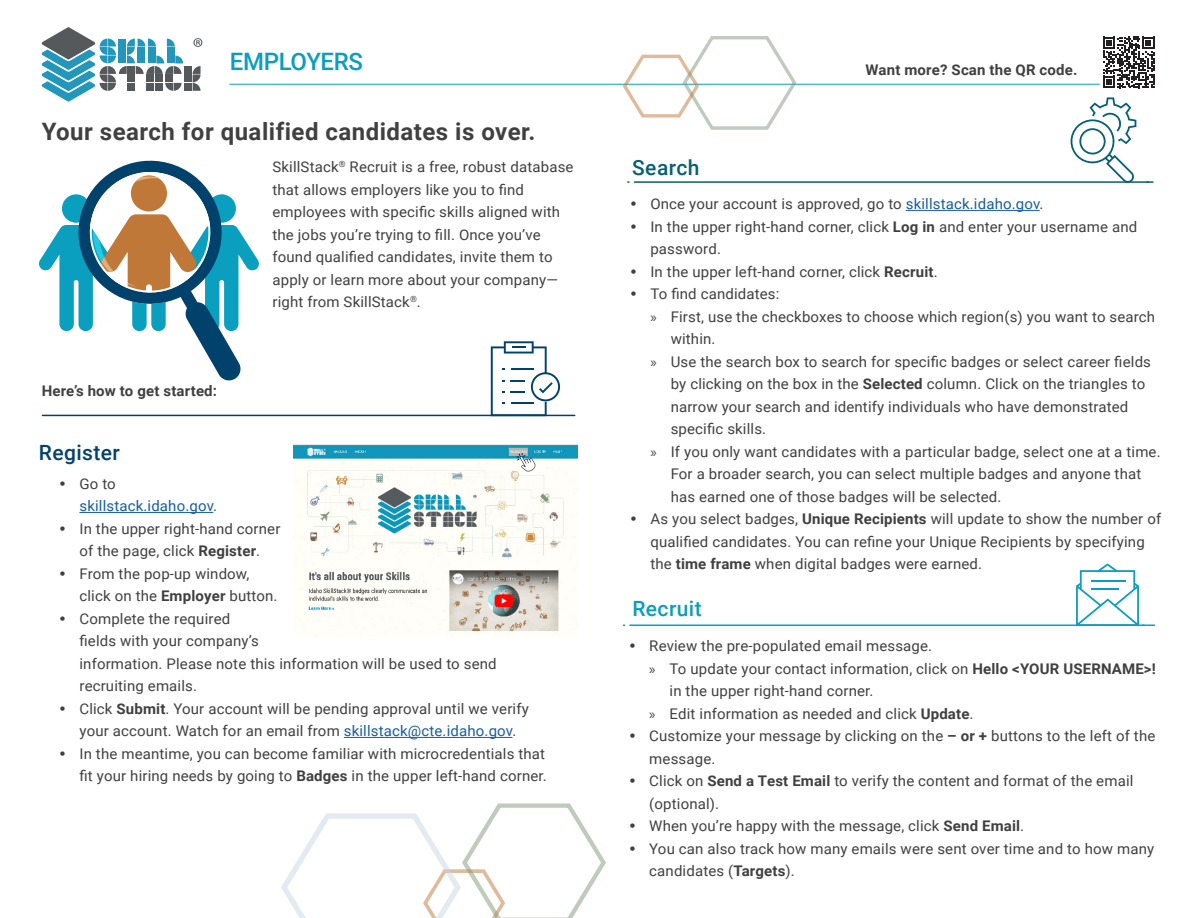
<style>
.page{position:relative;width:1188px;height:918px;background:#fff}
.page>*{position:absolute;margin:0;border:0;box-sizing:border-box;transform-origin:0 0}
.Header_1{font:700 24px "Roboto";letter-spacing:.02em;color:#404040}
.Audience-Title{font:500 24px "Roboto";letter-spacing:-.015em;color:#0a9ebf}
.Header_3{font:500 21px "Roboto";letter-spacing:.02em;color:#00426b}
.Header_3-2{font:500 21px "Roboto";letter-spacing:.02em;color:#0a9ebf}
.Header_3-3{font:500 21px "Roboto";letter-spacing:.02em;color:#065f73}
.Body_Copy{font:14.7px/22.5px "Roboto";letter-spacing:.01em;color:#404040}
.Body_Copy-2{font:700 14.7px "Roboto";letter-spacing:.01em;color:#404040}
.t1{font:14.7px/22.5px "Roboto";letter-spacing:.01em;color:#175d9e}
.s1{color:#404040}
.s2{font-weight:700}
.s3{color:#175d9e}
.s4{font-family:"Myriad Pro"}
</style>
<div class="page">
<svg style="left:39px;top:160px;width:220px;height:221px"></svg>
<svg style="left:491px;top:341px;width:69px;height:74px"></svg>
<hr style="left:42px;top:415px;width:533px;height:1px;background:#00426b">
<svg style="left:281px;top:803px;width:325px;height:115px"></svg>
<hr style="left:230px;top:84px;width:870px;height:1px;background:#0a9ebf">
<svg style="left:42px;top:27px;width:141px;height:75px"></svg>
<div style="left:184px;top:83px;width:8px;height:8px;background:#55595c"></div>
<div style="left:184px;top:66px;width:8px;height:8px;background:#55595c"></div>
<div style="left:184px;top:74px;width:8px;height:8px;background:#55595c"></div>
<svg style="left:193px;top:66px;width:8px;height:25px"></svg>
<svg style="left:193px;top:38px;width:9px;height:9px"></svg>
<hr style="left:79px;top:512px;width:134px;height:1px;background:#175d9e">
<hr style="left:344px;top:737px;width:168px;height:1px;background:#175d9e">
<img style="left:294px;top:444px;width:283px;height:193px">
<svg style="left:516px;top:453px;width:19px;height:18px"></svg>
<hr style="left:634px;top:181px;width:519px;height:2px;background:#065f73">
<svg style="left:1070px;top:97px;width:66px;height:86px"></svg>
<hr style="left:630px;top:625px;width:525px;height:1px;background:#0a9ebf">
<svg style="left:1076px;top:563px;width:69px;height:62px"></svg>
<hr style="left:1091px;top:580px;width:35px;height:2px;background:#0a9ebf">
<hr style="left:1091px;top:588px;width:28px;height:2px;background:#0a9ebf">
<svg style="left:621px;top:36px;width:177px;height:94px"></svg>
<hr style="left:906px;top:210px;width:134px;height:1px;background:#175d9e">
<svg style="left:1103px;top:37px;width:51px;height:51px"></svg>
<p class="Audience-Title" style="left:230px;top:45px;width:135px">EMPLOYERS</p>
<p class="Header_1" style="left:42px;top:115px;width:495px">Your search for qualified candidates is over.</p>
<p class="Body_Copy-2" style="left:42px;top:381px;width:177px">Here’s how to get started:</p>
<p class="Body_Copy" style="left:272px;top:155px;width:303px">SkillStack<sup>®</sup> Recruit is a free, robust database that allows employers like you to find employees with specific skills aligned with the jobs you’re trying to fill. Once you’ve found qualified candidates, invite them to apply or learn more about your company— right from SkillStack<sup>®</sup>.</p>
<p class="Header_3" style="left:39px;top:437px;width:83px">Register</p>
<p class="t1" style="left:79px;top:472px;width:139px"><span class="s1">Go to </span>skillstack.idaho.gov<span class="s1">.</span></p>
<p class="Body_Copy" style="left:79px;top:517px;width:203px">In the upper right-hand corner of the page, click <span class="s2">Register</span>.</p>
<p class="Body_Copy" style="left:79px;top:562px;width:200px">From the pop-up window, click on the <span class="s2">Employer</span> button.</p>
<p class="Body_Copy" style="left:79px;top:607px;width:419px">Complete the required<br>fields with your company’s<br>information. Please note this information will be used to send recruiting emails.</p>
<p class="Body_Copy" style="left:79px;top:697px;width:451px">Click <span class="s2">Submit</span>. Your account will be pending approval until we verify your account. Watch for an email from <span class="s3">skillstack@cte.idaho.gov</span>.</p>
<p class="Body_Copy" style="left:79px;top:742px;width:469px">In the meantime, you can become familiar with microcredentials that fit your hiring needs by going to <span class="s2">Badges</span> in the upper left-hand corner.</p>
<p class="Body_Copy-2" style="left:866px;top:59px;width:213px">Want more? Scan the QR code.</p>
<p class="Header_3-3" style="left:632px;top:153px;width:69px">Search</p>
<p class="Body_Copy" style="left:650px;top:192px;width:395px">Once your account is approved, go to <span class="s3">skillstack.idaho.gov</span>.</p>
<p class="Body_Copy" style="left:650px;top:215px;width:488px">In the upper right-hand corner, click <span class="s2">Log in</span> and enter your username and password.</p>
<p class="Body_Copy" style="left:650px;top:260px;width:289px">In the upper left-hand corner, click <span class="s2">Recruit</span>.</p>
<p class="Body_Copy" style="left:650px;top:282px;width:131px">To find candidates:</p>
<p class="Body_Copy" style="left:671px;top:305px;width:486px;text-indent:-20px"><span class="s4">»</span> First, use the checkboxes to choose which region(s) you want to search within.</p>
<p class="Body_Copy" style="left:671px;top:350px;width:482px;text-indent:-20px"><span class="s4">»</span> Use the search box to search for specific badges or select career fields by clicking on the box in the <span class="s2">Selected</span> column. Click on the triangles to narrow your search and identify individuals who have demonstrated specific skills.</p>
<p class="Body_Copy" style="left:671px;top:440px;width:492px;text-indent:-20px"><span class="s4">»</span> If you only want candidates with a particular badge, select one at a time.<br>For a broader search, you can select multiple badges and anyone that has earned one of those badges will be selected.</p>
<p class="Body_Copy" style="left:650px;top:507px;width:512px">As you select badges, <span class="s2">Unique Recipients</span> will update to show the number of qualified candidates. You can refine your Unique Recipients by specifying the <span class="s2">time frame</span> when digital badges were earned.</p>
<p class="Header_3-2" style="left:632px;top:594px;width:71px">Recruit</p>
<p class="Body_Copy" style="left:649px;top:634px;width:284px">Review the pre-populated email message.</p>
<p class="Body_Copy" style="left:670px;top:657px;width:488px;text-indent:-20px"><span class="s4">»</span> To update your contact information, click on <span class="s2">Hello &lt;YOUR USERNAME&gt;! </span>in the upper right-hand corner.</p>
<p class="Body_Copy" style="left:649px;top:702px;width:326px"><span class="s4">»</span> Edit information as needed and click <span class="s2">Update</span>.</p>
<p class="Body_Copy" style="left:649px;top:724px;width:508px">Customize your message by clicking on the <span class="s2">– or +</span> buttons to the left of the message.</p>
<p class="Body_Copy" style="left:649px;top:769px;width:486px">Click on <span class="s2">Send a Test Email</span> to verify the content and format of the email (optional).</p>
<p class="Body_Copy" style="left:649px;top:814px;width:376px">When you’re happy with the message, click <span class="s2">Send Email</span>.</p>
<p class="Body_Copy" style="left:649px;top:837px;width:506px">You can also track how many emails were sent over time and to how many candidates (<span class="s2">Targets</span>).</p>
</div>
